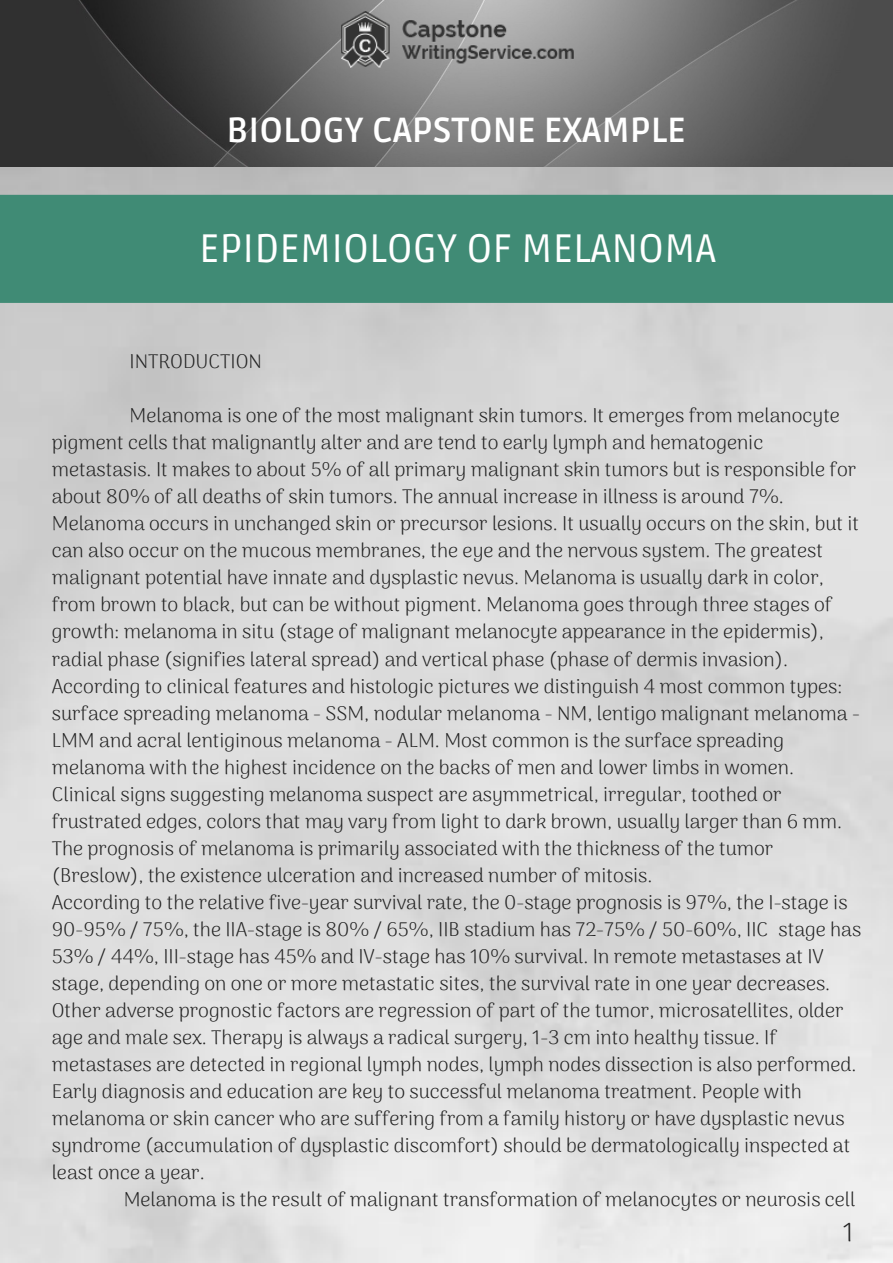
<style>
.page{position:relative;width:893px;height:1263px;background:#fff}
.page>*{position:absolute;margin:0;border:0;box-sizing:border-box;transform-origin:0 0}
.t1{font:39.75px "Ruda";color:#fff}
.t2{font:700 34.8px "Ruda";color:#fff}
.t3{font:300 26.55px "Arima Madurai";color:#222}
.t4{font:300 19.8px/27px "Arima Madurai";color:#222}
</style>
<div class="page">
<img style="left:0;top:0;width:893px;height:168px">
<img style="left:341px;top:11px;width:232px;height:57px">
<div style="left:0;top:195px;width:893px;height:108px;background:#408b75"></div>
<h2 class="t2" style="left:226px;top:110px;width:461px">BIOLOGY CAPSTONE EXAMPLE</h2>
<h1 class="t1" style="left:199px;top:225px;width:519px">EPIDEMIOLOGY OF MELANOMA</h1>
<p class="t4" style="left:130px;top:348px;width:134px">INTRODUCTION</p>
<p class="t4" style="left:52px;top:402px;width:811px;text-indent:78px">Melanoma is one of the most malignant skin tumors. It emerges from melanocyte pigment cells that malignantly alter and are tend to early lymph and hematogenic metastasis. It makes to about 5% of all primary malignant skin tumors but is responsible for about 80% of all deaths of skin tumors. The annual increase in illness is around 7%.<br>Melanoma occurs in unchanged skin or precursor lesions. It usually occurs on the skin, but it can also occur on the mucous membranes, the eye and the nervous system. The greatest malignant potential have innate and dysplastic nevus. Melanoma is usually dark in color, from brown to black, but can be without pigment. Melanoma goes through three stages of growth: melanoma in situ (stage of malignant melanocyte appearance in the epidermis), radial phase (signifies lateral spread) and vertical phase (phase of dermis invasion).<br>According to clinical features and histologic pictures we distinguish 4 most common types: surface spreading melanoma - SSM, nodular melanoma - NM, lentigo malignant melanoma - LMM and acral lentiginous melanoma - ALM. Most common is the surface spreading melanoma with the highest incidence on the backs of men and lower limbs in women.<br>Clinical signs suggesting melanoma suspect are asymmetrical, irregular, toothed or frustrated edges, colors that may vary from light to dark brown, usually larger than 6 mm.<br>The prognosis of melanoma is primarily associated with the thickness of the tumor (Breslow), the existence ulceration and increased number of mitosis.<br>According to the relative five-year survival rate, the 0-stage prognosis is 97%, the I-stage is 90-95% / 75%, the IIA-stage is 80% / 65%, IIB stadium has 72-75% / 50-60%, IIC stage has 53% / 44%, III-stage has 45% and IV-stage has 10% survival. In remote metastases at IV stage, depending on one or more metastatic sites, the survival rate in one year decreases.<br>Other adverse prognostic factors are regression of part of the tumor, microsatellites, older age and male sex. Therapy is always a radical surgery, 1-3 cm into healthy tissue. If metastases are detected in regional lymph nodes, lymph nodes dissection is also performed.<br>Early diagnosis and education are key to successful melanoma treatment. People with melanoma or skin cancer who are suffering from a family history or have dysplastic nevus syndrome (accumulation of dysplastic discomfort) should be dermatologically inspected at least once a year.</p>
<p class="t4" style="left:124px;top:1186px;width:733px">Melanoma is the result of malignant transformation of melanocytes or neurosis cell</p>
<h3 class="t3" style="left:843px;top:1216px;width:12px">1</h3>
</div>
